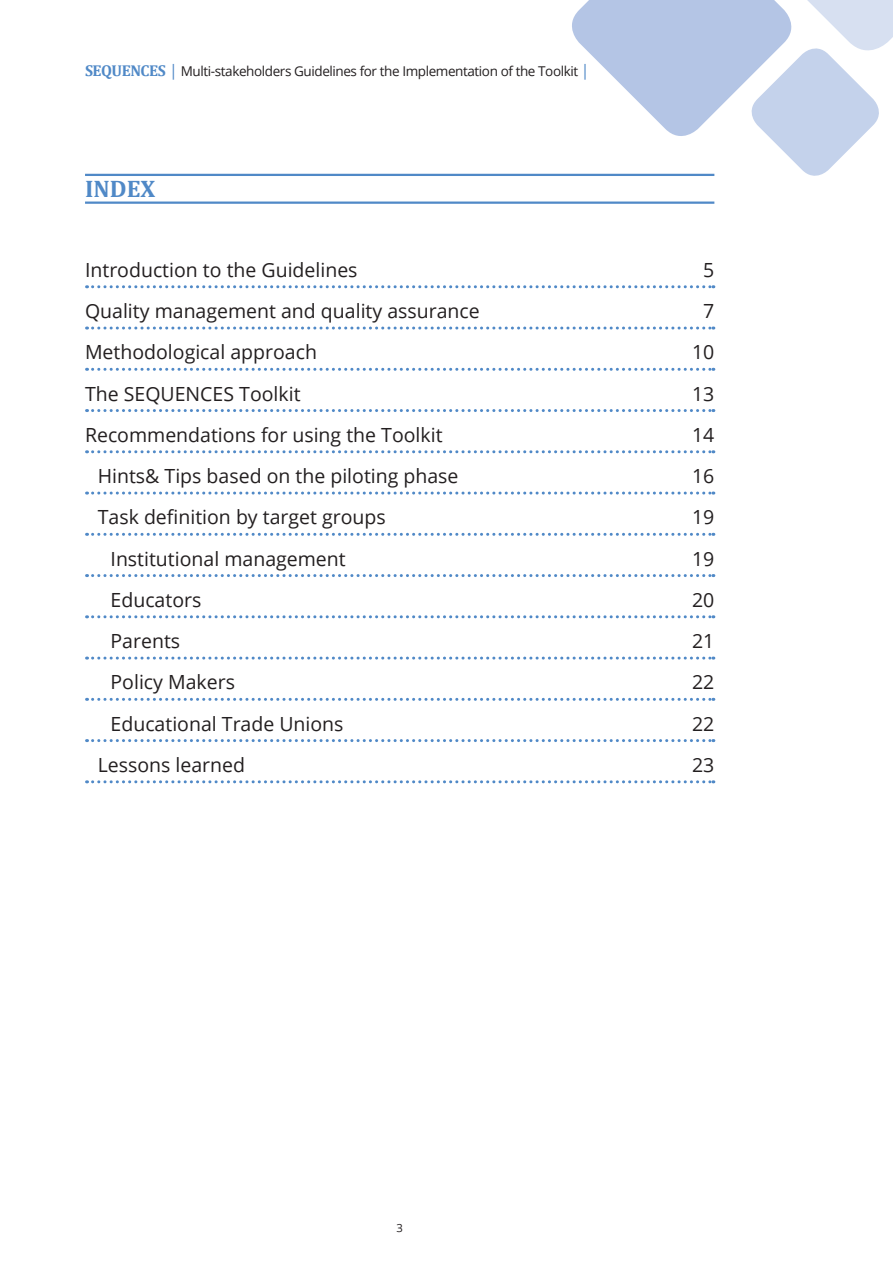
<style>
.page{position:relative;width:893px;height:1263px;background:#fff}
.page>*{position:absolute;margin:0;border:0;box-sizing:border-box;transform-origin:0 0}
.t1{font:700 24px "Cambria";color:#5089c7}
.t2{font:19.5px "Open Sans";color:#231f20}
.t3{font:13.5px "Open Sans";letter-spacing:-.03em;color:#231f20}
.t4{font:11.25px "Open Sans";color:#231f20}
.s1{font-family:"Cambria";font-weight:700;font-size:15.75px;color:#5089c7}
.s2{font-size:15.75px;color:#5089c7}
</style>
<div class="page">
<svg style="left:563px;top:0;width:330px;height:176px"></svg>
<hr style="left:85px;top:174px;width:629px;height:2px;background:#5089c7">
<hr style="left:85px;top:202px;width:629px;height:2px;background:#5089c7">
<svg style="left:87px;top:285px;width:627px;height:3px"></svg>
<svg style="left:87px;top:327px;width:627px;height:3px"></svg>
<svg style="left:87px;top:368px;width:627px;height:3px"></svg>
<svg style="left:87px;top:409px;width:627px;height:3px"></svg>
<svg style="left:87px;top:450px;width:627px;height:3px"></svg>
<svg style="left:87px;top:492px;width:627px;height:3px"></svg>
<svg style="left:87px;top:533px;width:627px;height:3px"></svg>
<svg style="left:87px;top:574px;width:627px;height:3px"></svg>
<svg style="left:87px;top:615px;width:627px;height:3px"></svg>
<svg style="left:87px;top:657px;width:627px;height:3px"></svg>
<svg style="left:87px;top:698px;width:627px;height:3px"></svg>
<svg style="left:87px;top:739px;width:627px;height:3px"></svg>
<svg style="left:87px;top:780px;width:627px;height:3px"></svg>
<p class="t3" style="left:85px;top:62px;width:506px"><span class="s1">SEQUENCES</span> <span class="s2">|</span> Multi-stakeholders Guidelines for the Implementation of the Toolkit <span class="s2">|</span></p>
<p class="t1" style="left:85px;top:172px;width:72px">INDEX</p>
<p class="t2" style="left:85px;top:256px;width:274px">Introduction to the Guidelines</p>
<p class="t2" style="left:703px;top:256px;width:13px">5</p>
<p class="t2" style="left:85px;top:298px;width:396px">Quality management and quality assurance</p>
<p class="t2" style="left:703px;top:298px;width:13px">7</p>
<p class="t2" style="left:85px;top:339px;width:233px">Methodological approach</p>
<p class="t2" style="left:692px;top:339px;width:24px">10</p>
<p class="t2" style="left:85px;top:380px;width:217px">The SEQUENCES Toolkit</p>
<p class="t2" style="left:692px;top:380px;width:24px">13</p>
<p class="t2" style="left:85px;top:421px;width:359px">Recommendations for using the Toolkit</p>
<p class="t2" style="left:692px;top:421px;width:24px">14</p>
<p class="t2" style="left:98px;top:463px;width:362px">Hints&amp; Tips based on the piloting phase</p>
<p class="t2" style="left:692px;top:463px;width:24px">16</p>
<p class="t2" style="left:98px;top:504px;width:289px">Task definition by target groups</p>
<p class="t2" style="left:692px;top:504px;width:24px">19</p>
<p class="t2" style="left:111px;top:545px;width:237px">Institutional management</p>
<p class="t2" style="left:692px;top:545px;width:24px">19</p>
<p class="t2" style="left:111px;top:586px;width:92px">Educators</p>
<p class="t2" style="left:692px;top:586px;width:24px">20</p>
<p class="t2" style="left:111px;top:627px;width:71px">Parents</p>
<p class="t2" style="left:692px;top:627px;width:24px">21</p>
<p class="t2" style="left:111px;top:669px;width:126px">Policy Makers</p>
<p class="t2" style="left:692px;top:669px;width:24px">22</p>
<p class="t2" style="left:111px;top:710px;width:235px">Educational Trade Unions</p>
<p class="t2" style="left:692px;top:710px;width:24px">22</p>
<p class="t2" style="left:98px;top:751px;width:149px">Lessons learned</p>
<p class="t2" style="left:692px;top:751px;width:24px">23</p>
<p class="t4" style="left:396px;top:1220px;width:8px">3</p>
</div>
